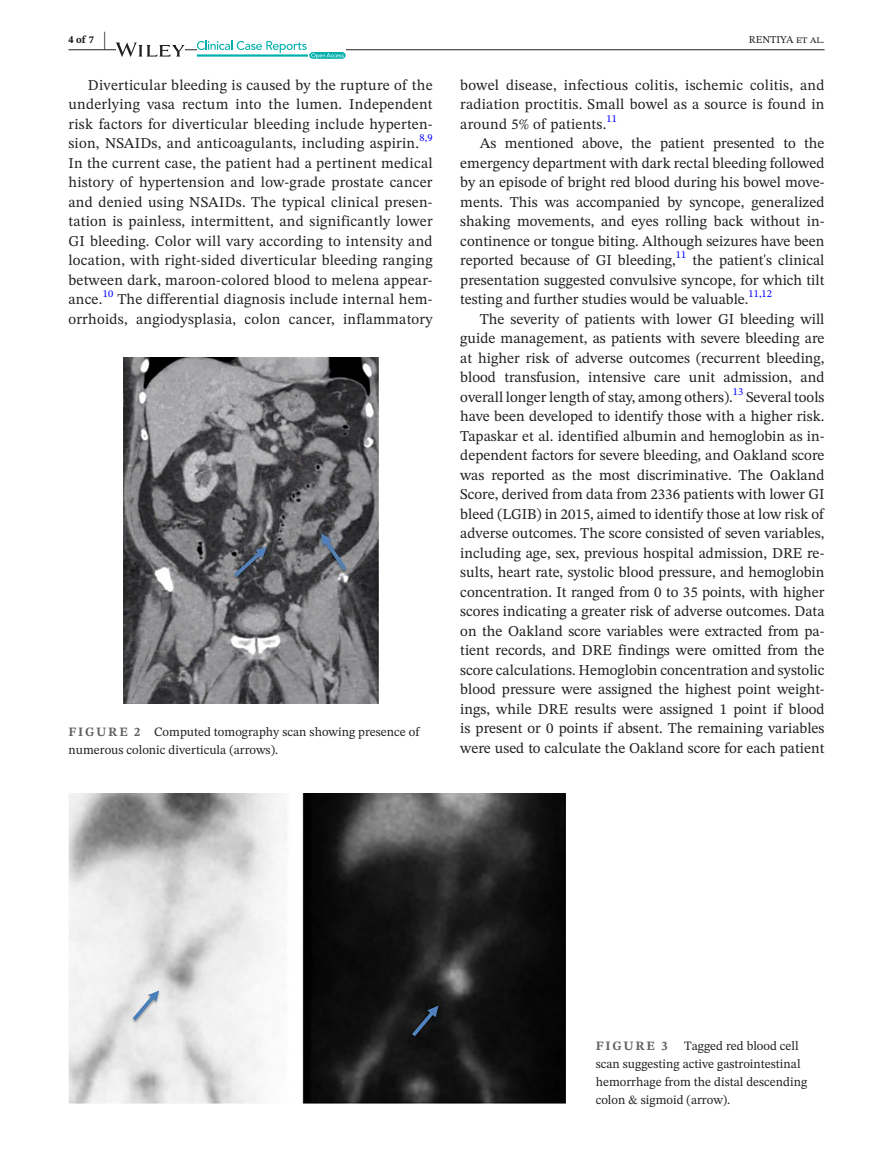
<style>
.page{position:relative;width:893px;height:1174px;background:#fff}
.page>*{position:absolute;margin:0;border:0;box-sizing:border-box;transform-origin:0 0}
.t1{font:15px/19.5px "STIX Two Text";letter-spacing:.015em;color:#231f20;text-align:justify}
.t2{font:12.75px/18px "STIX Two Text";color:#231f20}
.t3{font:700 12.75px "STIX Two Text";letter-spacing:.14em;color:#636366}
.t4{font:10.5px "STIX Two Text";color:#00f}
.t5{font:10.5px "STIX Two Text";color:#231f20}
.t6{font:700 10.5px "STIX Two Text";color:#231f20}
.s1{font-size:21px}
.s2{font-weight:700;color:#636366}
</style>
<div class="page">
<hr style="left:68px;top:49px;width:756px;height:1px;background:#231f20">
<svg style="left:116px;top:43px;width:69px;height:14px"></svg>
<svg style="left:197px;top:41px;width:149px;height:18px"></svg>
<img style="left:123px;top:357px;width:255px;height:347px">
<img style="left:68px;top:793px;width:498px;height:311px">
<p class="t6" style="left:68px;top:32px;width:39px">4 of 7 <span class="s1">|</span></p>
<p class="t5" style="left:749px;top:32px;width:77px">RENTIYA et al.</p>
<p class="t1" style="left:68px;top:75px;width:366px;text-indent:20px">Diverticular bleeding is caused by the rupture of the underlying vasa rectum into the lumen. Independent risk factors for diverticular bleeding include hyperten&shy;sion, NSAIDs, and anticoagulants, including aspirin.</p>
<p class="t1" style="left:460px;top:75px;width:366px">bowel disease, infectious colitis, ischemic colitis, and radiation proctitis. Small bowel as a source is found in around 5% of patients.</p>
<p class="t4" style="left:607px;top:111px;width:12px">11</p>
<p class="t1" style="left:460px;top:133px;width:366px;text-indent:20px">As mentioned above, the patient presented to the emergency department with dark rectal bleeding followed by an episode of bright red blood during his bowel move&shy;ments. This was accompanied by syncope, generalized shaking movements, and eyes rolling back without in&shy;continence or tongue biting. Although seizures have been reported because of GI bleeding,</p>
<p class="t4" style="left:419px;top:130px;width:15px">8,9</p>
<p class="t1" style="left:68px;top:153px;width:366px">In the current case, the patient had a pertinent medical history of hypertension and low-grade prostate cancer and denied using NSAIDs. The typical clinical presen&shy;tation is painless, intermittent, and significantly lower GI bleeding. Color will vary according to intensity and location, with right-sided diverticular bleeding ranging between dark, maroon-colored blood to melena appear&shy;ance.</p>
<p class="t4" style="left:676px;top:247px;width:12px">11</p>
<p class="t1" style="left:460px;top:250px;width:366px;text-indent:232px">the patient's clinical presentation suggested convulsive syncope, for which tilt testing and further studies would be valuable.</p>
<p class="t4" style="left:749px;top:286px;width:25px">11,12</p>
<p class="t1" style="left:460px;top:309px;width:366px;text-indent:20px">The severity of patients with lower GI bleeding will guide management, as patients with severe bleeding are at higher risk of adverse outcomes (recurrent bleeding, blood transfusion, intensive care unit admission, and overall longer length of stay, among others).</p>
<p class="t4" style="left:103px;top:286px;width:12px">10</p>
<p class="t1" style="left:68px;top:289px;width:366px;text-align:right">The differential diagnosis include internal hem&shy;orrhoids, angiodysplasia, colon cancer, inflammatory</p>
<p class="t4" style="left:733px;top:384px;width:12px">13</p>
<p class="t1" style="left:460px;top:387px;width:366px;text-indent:286px">Several tools have been developed to identify those with a higher risk.<br>Tapaskar et al. identified albumin and hemoglobin as in&shy;dependent factors for severe bleeding, and Oakland score was reported as the most discriminative. The Oakland Score, derived from data from 2336 patients with lower GI bleed (LGIB) in 2015, aimed to identify those at low risk of adverse outcomes. The score consisted of seven variables, including age, sex, previous hospital admission, DRE re&shy;sults, heart rate, systolic blood pressure, and hemoglobin concentration. It ranged from 0 to 35 points, with higher scores indicating a greater risk of adverse outcomes. Data on the Oakland score variables were extracted from pa&shy;tient records, and DRE findings were omitted from the score calculations. Hemoglobin concentration and systolic blood pressure were assigned the highest point weight&shy;ings, while DRE results were assigned 1 point if blood is present or 0 points if absent. The remaining variables were used to calculate the Oakland score for each patient</p>
<p class="t2" style="left:68px;top:723px;width:352px"><span class="s2">FIGURE 2</span> Computed tomography scan showing presence of numerous colonic diverticula (arrows).</p>
<p class="t2" style="left:596px;top:1036px;width:213px;text-indent:88px">Tagged red blood cell scan suggesting active gastrointestinal hemorrhage from the distal descending colon &amp; sigmoid (arrow).</p>
<p class="t3" style="left:596px;top:1036px;width:74px">FIGURE 3</p>
</div>
